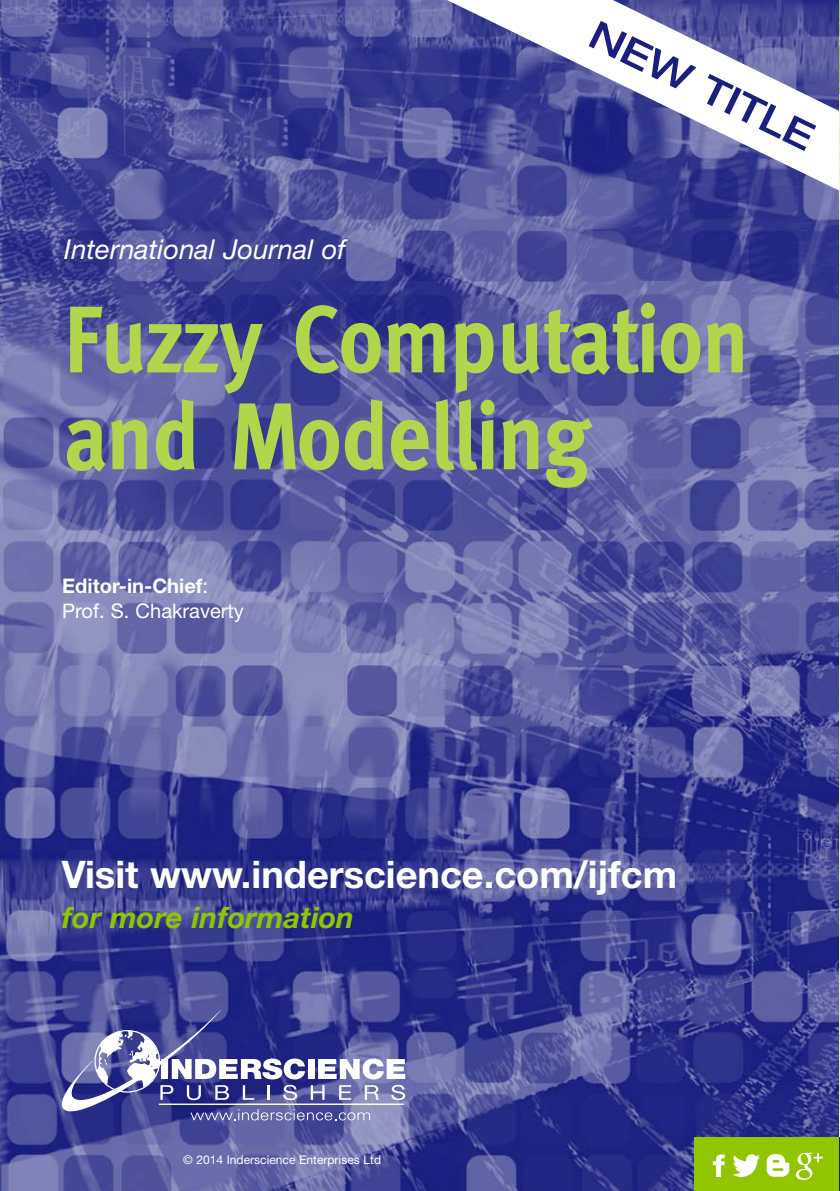
<style>
.page{position:relative;width:840px;height:1191px;background:#fff}
.page>*{position:absolute;margin:0;border:0;box-sizing:border-box;transform-origin:0 0}
.t1{font:700 94.6px/96.8px "Meta";color:#b1d64c;scale:.9 1}
.t2{font:500 expanded 39.2px "Helvetica Neue";color:#1a1f7e}
.t3{font:700 38px "Helvetica Neue";color:#fff}
.t4{font:italic 700 29.4px "Helvetica Neue";color:#90c500}
.t5{font:italic 27.4px "Helvetica Neue";color:#fff}
.t6{font:20px/24.4px "Helvetica Neue";color:#fff}
.t7{font:12px "Helvetica Neue";color:#fff}
.s1{font-weight:700}
</style>
<div class="page">
<img style="left:0;top:0;width:839px;height:1191px">
<svg style="left:389px;top:0;width:450px;height:208px"></svg>
<svg style="left:62px;top:1009px;width:343px;height:111px;background:#6567a8"></svg>
<div style="left:693px;top:1138px;width:146px;height:53px;background:#90c500"></div>
<svg style="left:712px;top:1154px;width:12px;height:23px"></svg>
<svg style="left:732px;top:1154px;width:27px;height:22px"></svg>
<svg style="left:766px;top:1154px;width:22px;height:22px"></svg>
<svg style="left:795px;top:1152px;width:27px;height:27px"></svg>
<img style="left:839px;top:96px;width:1px;height:1042px">
<img style="left:839px;top:0;width:1px;height:94px">
<hr style="left:839px;top:1138px;width:1px;height:53px;background:#1a1f7e">
<h3 class="t5" style="left:64px;top:239px;width:283px">International Journal of</h3>
<h2 class="t2" style="left:598px;top:19px;width:246px;rotate:26deg">NEW TITLE</h2>
<h1 class="t1" style="left:64px;top:295px;width:760px">Fuzzy Computation and Modelling</h1>
<p class="t6" style="left:62px;top:576px;width:183px"><span class="s1">Editor-in-Chief</span>:<br>Prof. S. Chakraverty</p>
<h3 class="t3" style="left:62px;top:861px;width:616px">Visit www.inderscience.com/ijfcm</h3>
<h3 class="t4" style="left:62px;top:906px;width:294px">for more information</h3>
<p class="t7" style="left:183px;top:1155px;width:199px">© 2014 Inderscience Enterprises Ltd</p>
</div>
